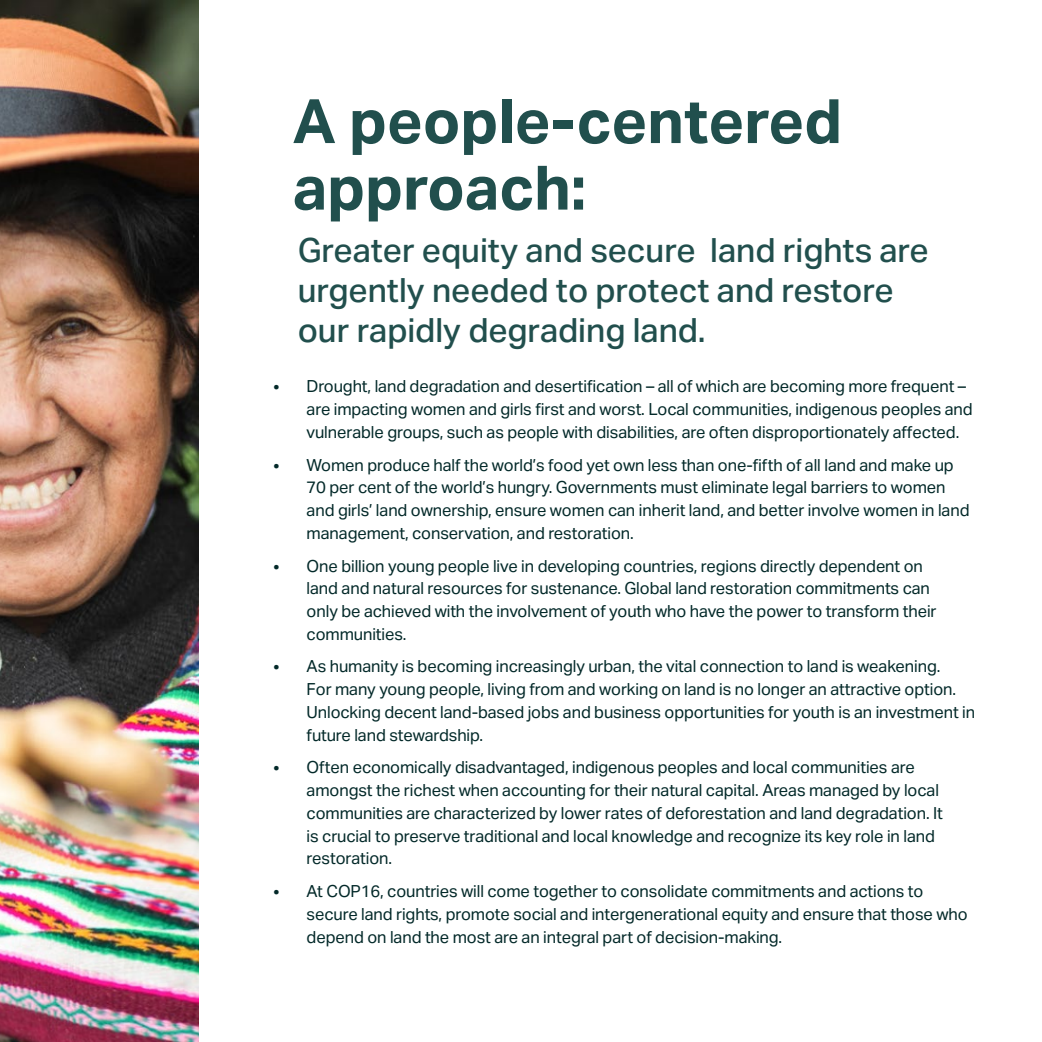
<style>
.page{position:relative;width:1042px;height:1042px;background:#fff}
.page>*{position:absolute;margin:0;border:0;box-sizing:border-box;transform-origin:0 0}
.t1{font:700 61.25px/66.5px "Aktiv Grotesk Arbc";color:#214f4d}
.t2{font:500 33.25px/40.2px "Aktiv Grotesk Arbc";color:#214f4d}
.t3{font:16.62px/22.8px "Aktiv Grotesk Arbc";letter-spacing:-.01em;color:#032929}
</style>
<div class="page">
<img style="left:0;top:0;width:198px;height:796px">
<img style="left:0;top:796px;width:198px;height:246px">
<h1 class="t1" style="left:293px;top:89px;width:551px">A people-centered approach:</h1>
<h2 class="t2" style="left:298px;top:230px;width:632px">Greater equity and secure land rights are urgently needed to protect and restore our rapidly degrading land.</h2>
<p class="t3" style="left:307px;top:375px;width:668px;text-indent:-33px">• Drought, land degradation and desertification – all of which are becoming more frequent – are impacting women and girls first and worst. Local communities, indigenous peoples and vulnerable groups, such as people with disabilities, are often disproportionately affected.</p>
<p class="t3" style="left:307px;top:453px;width:664px;text-indent:-33px">• Women produce half the world’s food yet own less than one-fifth of all land and make up 70 per cent of the world’s hungry. Governments must eliminate legal barriers to women and girls’ land ownership, ensure women can inherit land, and better involve women in land management, conservation, and restoration.</p>
<p class="t3" style="left:307px;top:554px;width:631px;text-indent:-33px">• One billion young people live in developing countries, regions directly dependent on land and natural resources for sustenance. Global land restoration commitments can only be achieved with the involvement of youth who have the power to transform their communities.</p>
<p class="t3" style="left:307px;top:655px;width:670px;text-indent:-33px">• As humanity is becoming increasingly urban, the vital connection to land is weakening.<br>For many young people, living from and working on land is no longer an attractive option.<br>Unlocking decent land-based jobs and business opportunities for youth is an investment in future land stewardship.</p>
<p class="t3" style="left:307px;top:756px;width:638px;text-indent:-33px">• Often economically disadvantaged, indigenous peoples and local communities are amongst the richest when accounting for their natural capital. Areas managed by local communities are characterized by lower rates of deforestation and land degradation. It is crucial to preserve traditional and local knowledge and recognize its key role in land restoration.</p>
<p class="t3" style="left:307px;top:880px;width:663px;text-indent:-33px">• At COP16, countries will come together to consolidate commitments and actions to secure land rights, promote social and intergenerational equity and ensure that those who depend on land the most are an integral part of decision-making.</p>
</div>
